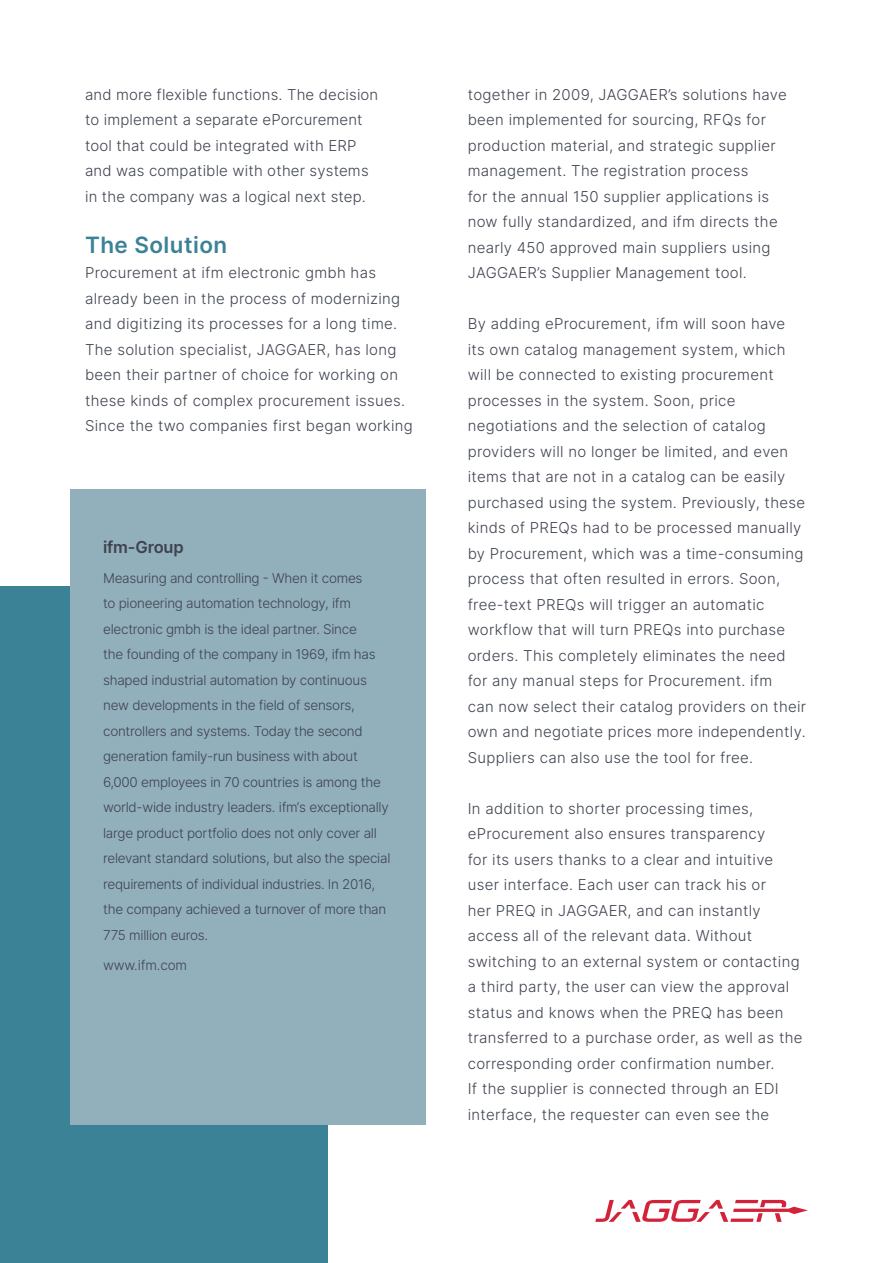
<style>
.page{position:relative;width:893px;height:1263px;background:#fff}
.page>*{position:absolute;margin:0;border:0;box-sizing:border-box;transform-origin:0 0}
.t1{font:600 22.5px "Inter";letter-spacing:.02em;color:#3c8296}
.t2{font:600 16.5px "Inter";letter-spacing:-.01em;color:#3e434f}
.t3{font:300 15px/25.5px "Inter";letter-spacing:.02em;color:#3e434f}
.t4{font:300 13.5px/25.5px "Inter";letter-spacing:-.02em;color:#3e434f}
</style>
<div class="page">
<div style="left:0;top:587px;width:327px;height:676px;background:#3c8296"></div>
<div style="left:70px;top:490px;width:355px;height:635px;background:#92afbc"></div>
<svg style="left:595px;top:1200px;width:213px;height:22px"></svg>
<p class="t3" style="left:85px;top:81px;width:295px">and more flexible functions. The decision to implement a separate ePorcurement tool that could be integrated with ERP and was compatible with other systems in the company was a logical next step.</p>
<h1 class="t1" style="left:85px;top:228px;width:144px">The Solution</h1>
<p class="t3" style="left:85px;top:260px;width:329px">Procurement at ifm electronic gmbh has already been in the process of modernizing and digitizing its processes for a long time.<br>The solution specialist, JAGGAER, has long been their partner of choice for working on these kinds of complex procurement issues.<br>Since the two companies first began working</p>
<p class="t2" style="left:103px;top:535px;width:82px">ifm-Group</p>
<p class="t4" style="left:103px;top:565px;width:289px">Measuring and controlling - When it comes<br>to pioneering automation technology, ifm electronic gmbh is the ideal partner. Since<br>the founding of the company in 1969, ifm has shaped industrial automation by continuous new developments in the field of sensors, controllers and systems. Today the second generation family-run business with about 6,000 employees in 70 countries is among the world-wide industry leaders. ifm‘s exceptionally large product portfolio does not only cover all relevant standard solutions, but also the special requirements of individual industries. In 2016, the company achieved a turnover of more than 775 million euros.</p>
<p class="t4" style="left:103px;top:952px;width:86px">www.ifm.com</p>
<p class="t3" style="left:468px;top:81px;width:320px">together in 2009, JAGGAER’s solutions have been implemented for sourcing, RFQs for production material, and strategic supplier management. The registration process<br>for the annual 150 supplier applications is now fully standardized, and ifm directs the nearly 450 approved main suppliers using JAGGAER’s Supplier Management tool.</p>
<p class="t3" style="left:468px;top:311px;width:340px">By adding eProcurement, ifm will soon have<br>its own catalog management system, which will be connected to existing procurement processes in the system. Soon, price negotiations and the selection of catalog providers will no longer be limited, and even items that are not in a catalog can be easily purchased using the system. Previously, these kinds of PREQs had to be processed manually by Procurement, which was a time-consuming process that often resulted in errors. Soon, free-text PREQs will trigger an automatic workflow that will turn PREQs into purchase orders. This completely eliminates the need for any manual steps for Procurement. ifm<br>can now select their catalog providers on their own and negotiate prices more independently.<br>Suppliers can also use the tool for free.</p>
<p class="t3" style="left:468px;top:795px;width:336px">In addition to shorter processing times, eProcurement also ensures transparency<br>for its users thanks to a clear and intuitive user interface. Each user can track his or<br>her PREQ in JAGGAER, and can instantly access all of the relevant data. Without switching to an external system or contacting a third party, the user can view the approval status and knows when the PREQ has been transferred to a purchase order, as well as the corresponding order confirmation number.<br>If the supplier is connected through an EDI interface, the requester can even see the</p>
</div>
